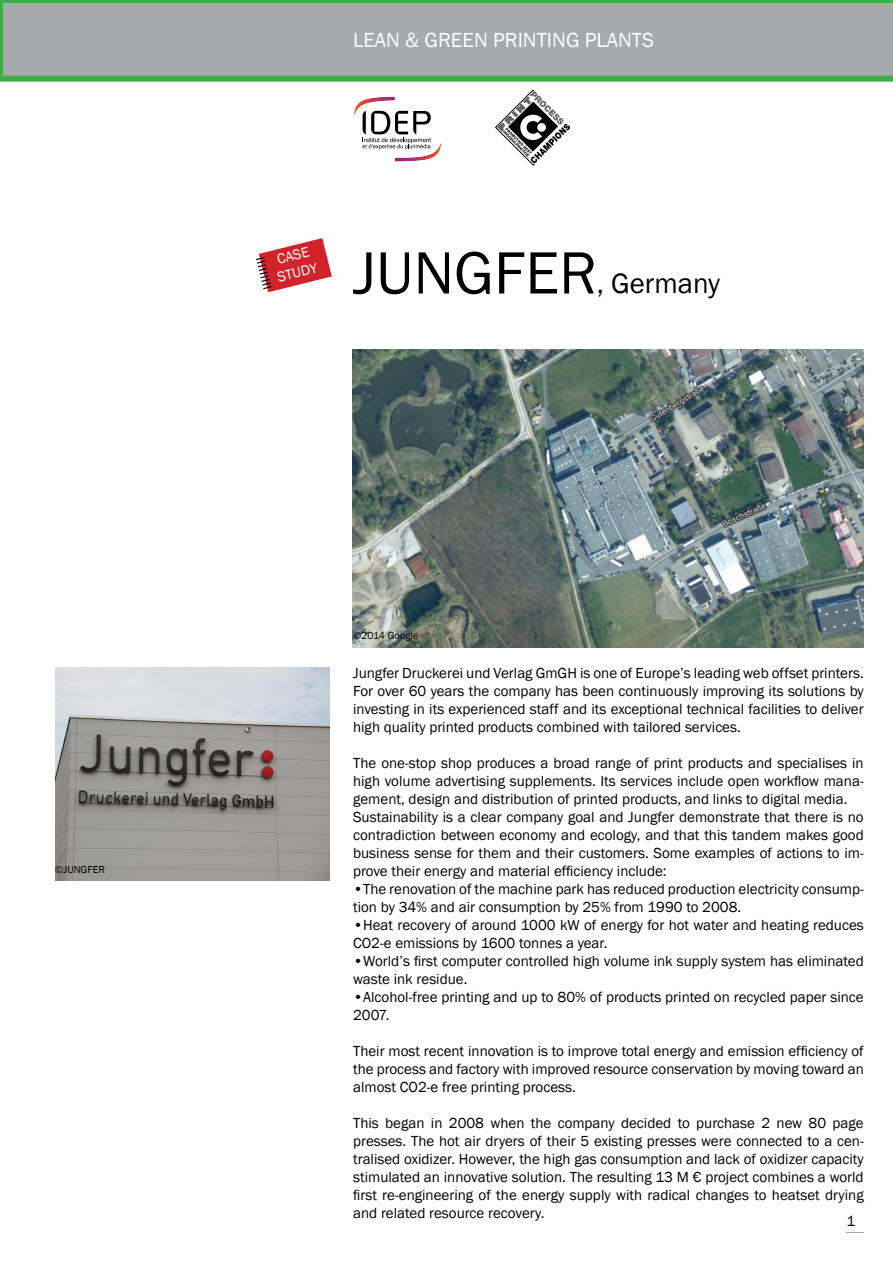
<style>
.page{position:relative;width:893px;height:1263px;background:#fff}
.page>*{position:absolute;margin:0;border:0;box-sizing:border-box;transform-origin:0 0}
.t1{font:28.8px "Franklin Gothic";color:#000}
.t2{font:21px "Franklin Gothic";color:#fff}
.t3{font:15px/18px "Franklin Gothic";color:#000}
.t4{font:14.55px/17.5px "Franklin Gothic";color:#fff}
.t5{font:10.5px "Franklin Gothic";color:#000}
.s1{font-size:61.65px}
</style>
<div class="page">
<img style="left:353px;top:350px;width:510px;height:297px">
<svg style="left:0;top:0;width:892px;height:82px;fill:#a7a9ac"></svg>
<svg style="left:353px;top:97px;width:89px;height:65px"></svg>
<svg style="left:495px;top:91px;width:75px;height:75px"></svg>
<svg style="left:256px;top:238px;width:76px;height:54px"></svg>
<img style="left:55px;top:667px;width:274px;height:213px">
<p class="t5" style="left:55px;top:865px;width:51px">©JUNGFER</p>
<h2 class="t2" style="left:353px;top:31px;width:302px">LEAN &amp; GREEN PRINTING PLANTS</h2>
<p class="t4" style="left:271px;top:253px;width:42px;rotate:-14deg">CASE<br>STUDY</p>
<h1 class="t1" style="left:353px;top:272px;width:368px"><span class="s1">JUNGFER</span>, Germany</h1>
<p class="t5" style="left:353px;top:631px;width:67px">©2014 Google</p>
<p class="t3" style="left:353px;top:665px;width:512px;text-align:justify">Jungfer Druckerei und Verlag GmGH is one of Europe’s leading web offset printers.<br>For over 60 years the company has been continuously improving its solutions by investing in its experienced staff and its exceptional technical facilities to deliver high quality printed products combined with tailored services.</p>
<p class="t3" style="left:353px;top:755px;width:512px">The one-stop shop produces a broad range of print products and specialises in high volume advertising supplements. Its services include open workflow mana&shy;gement, design and distribution of printed products, and links to digital media.<br>Sustainability is a clear company goal and Jungfer demonstrate that there is no contradiction between economy and ecology, and that this tandem makes good business sense for them and their customers. Some examples of actions to im&shy;prove their energy and material efficiency include:</p>
<p class="t3" style="left:353px;top:881px;width:512px">•The renovation of the machine park has reduced production electricity consump&shy;tion by 34% and air consumption by 25% from 1990 to 2008.</p>
<p class="t3" style="left:353px;top:917px;width:512px">•Heat recovery of around 1000 kW of energy for hot water and heating reduces<br>CO2-e emissions by 1600 tonnes a year.</p>
<p class="t3" style="left:353px;top:953px;width:512px">•World’s first computer controlled high volume ink supply system has eliminated waste ink residue.</p>
<p class="t3" style="left:353px;top:989px;width:512px">•Alcohol-free printing and up to 80% of products printed on recycled paper since<br>2007.</p>
<p class="t3" style="left:353px;top:1043px;width:512px;text-align:justify">Their most recent innovation is to improve total energy and emission efficiency of the process and factory with improved resource conservation by moving toward an almost CO2-e free printing process.</p>
<p class="t3" style="left:353px;top:1115px;width:512px;text-align:justify">This began in 2008 when the company decided to purchase 2 new 80 page presses. The hot air dryers of their 5 existing presses were connected to a cen&shy;tralised oxidizer. However, the high gas consumption and lack of oxidizer capacity stimulated an innovative solution. The resulting 13 M € project combines a world first re-engineering of the energy supply with radical changes to heatset drying and related resource recovery.</p>
<p class="t3" style="left:846px;top:1213px;width:10px">1</p>
</div>
